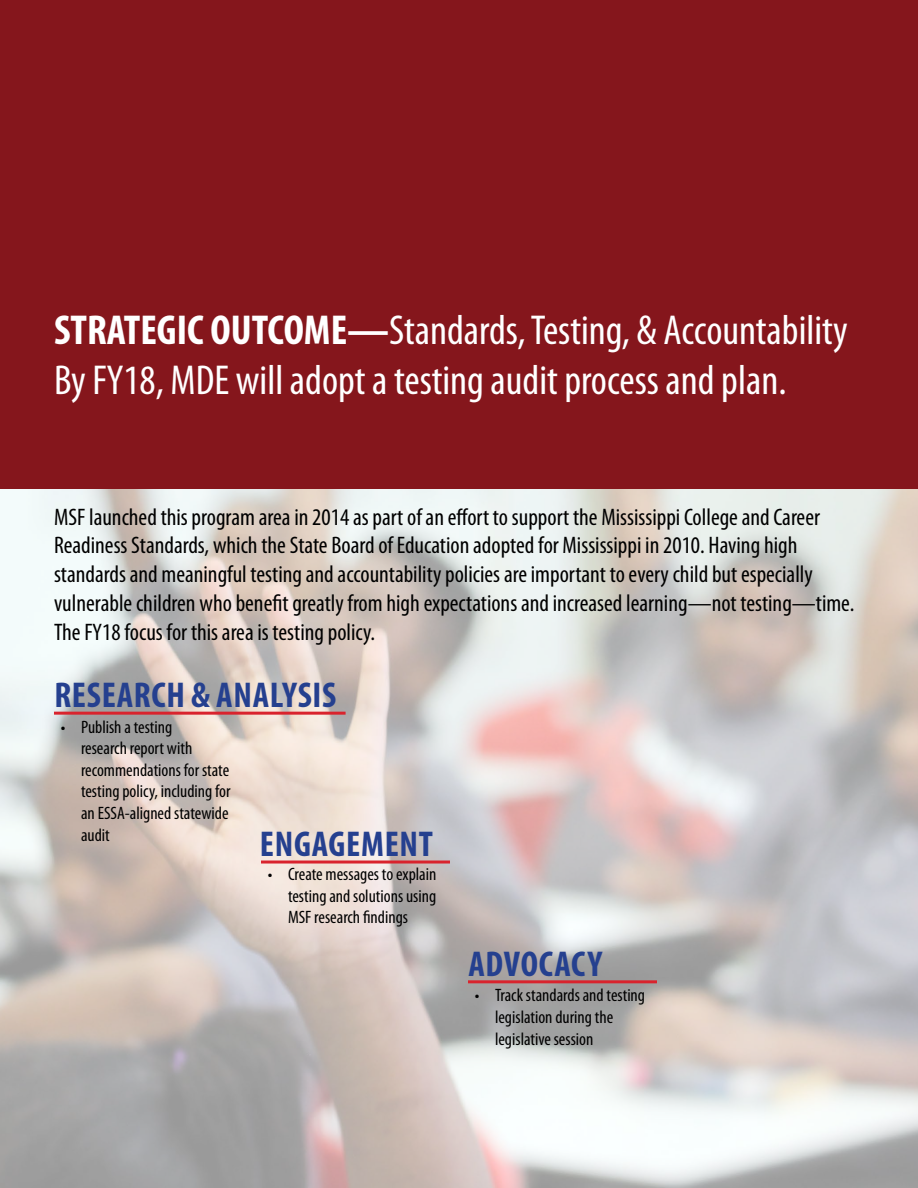
<style>
.page{position:relative;width:918px;height:1188px;background:#fff}
.page>*{position:absolute;margin:0;border:0;box-sizing:border-box;transform-origin:0 0}
.t1{font:condensed 42px/50.4px "Myriad Pro";color:#fff}
.t2{font:700 condensed 36px "Myriad Pro";letter-spacing:.02em;color:#25408f}
.t3{font:condensed 24px/28.8px "Myriad Pro";color:#000}
.t4{font:condensed 18px/21.6px "Myriad Pro";color:#000}
.s1{font-weight:700}
</style>
<div class="page">
<div style="left:0;top:0;width:918px;height:489px;background:#85161c"></div>
<hr style="left:54px;top:712px;width:292px;height:3px;background:#d9232d">
<hr style="left:261px;top:861px;width:189px;height:3px;background:#d9232d">
<hr style="left:468px;top:980px;width:189px;height:3px;background:#d9232d">
<h1 class="t1" style="left:54px;top:305px;width:795px"><span class="s1">STRATEGIC OUTCOME—</span>Standards, Testing, &amp; Accountability<br>By FY18, MDE will adopt a testing audit process and plan.</h1>
<p class="t3" style="left:54px;top:503px;width:802px">MSF launched this program area in 2014 as part of an effort to support the Mississippi College and Career Readiness Standards, which the State Board of Education adopted for Mississippi in 2010. Having high standards and meaningful testing and accountability policies are important to every child but especially vulnerable children who benefit greatly from high expectations and increased learning—not testing—time.<br>The FY18 focus for this area is testing policy.</p>
<h2 class="t2" style="left:54px;top:675px;width:284px">RESEARCH &amp; ANALYSIS</h2>
<p class="t4" style="left:81px;top:716px;width:151px;text-indent:-20px">• Publish a testing<br>research report with recommendations for state testing policy, including for an ESSA-aligned statewide audit</p>
<h2 class="t2" style="left:260px;top:824px;width:175px">ENGAGEMENT</h2>
<p class="t4" style="left:288px;top:864px;width:150px;text-align:justify;text-indent:-20px">• Create messages to explain testing and solutions using MSF research findings</p>
<h2 class="t2" style="left:468px;top:944px;width:135px">ADVOCACY</h2>
<p class="t4" style="left:495px;top:985px;width:152px;text-indent:-20px">• Track standards and testing legislation during the legislative session</p>
</div>
